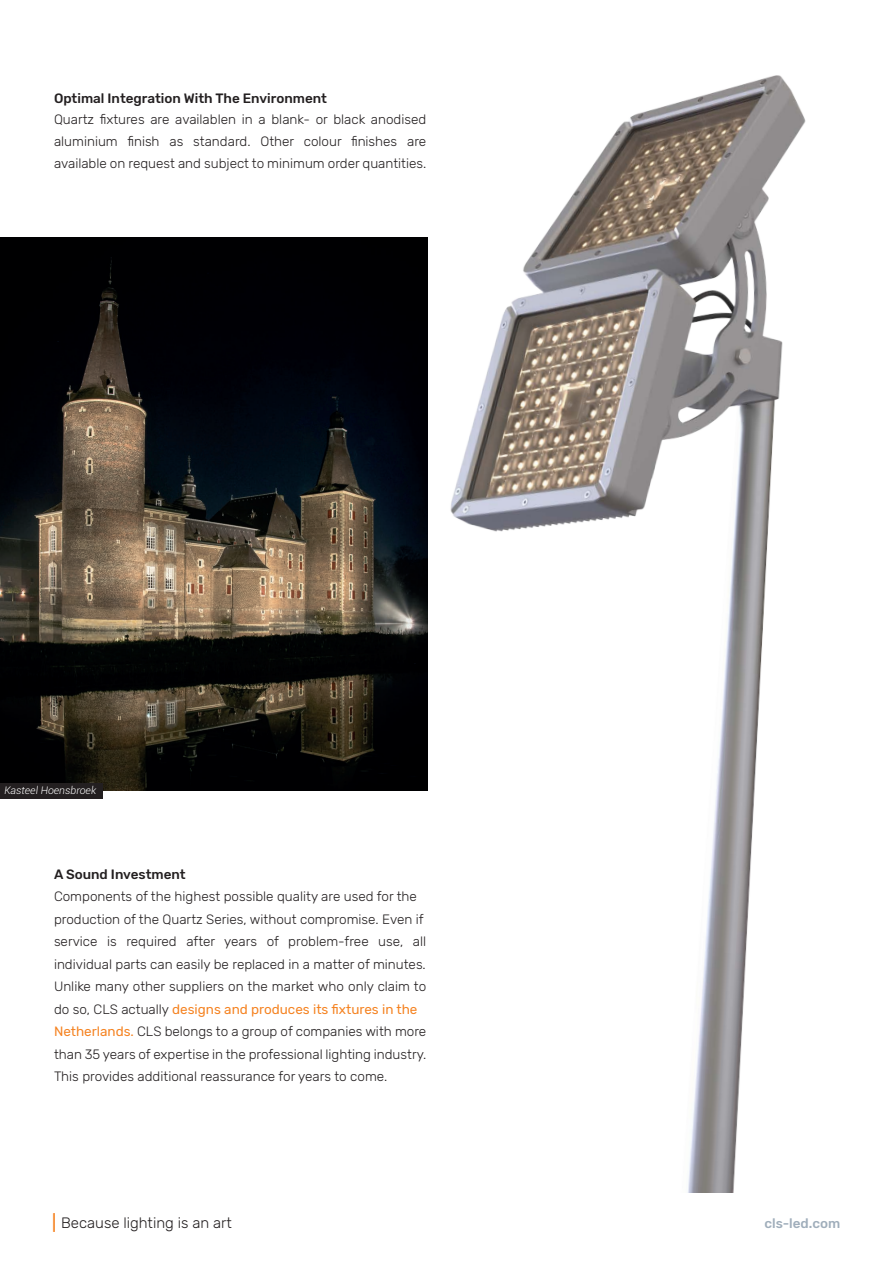
<style>
.page{position:relative;width:893px;height:1263px;background:#fff}
.page>*{position:absolute;margin:0;border:0;box-sizing:border-box;transform-origin:0 0}
.t1{font:300 27px "Rubik";color:#f58220}
.t2{font:300 15px "Rubik";color:#231f20}
.t3{font:300 13.5px/21.8px "Rubik";color:#231f20}
.t4{font:500 13.5px "Rubik";color:#231f20}
.t5{font:500 13.5px "Rubik";color:#a0aebb}
.t6{font:italic 300 10.5px "Roboto";color:#fff}
.s1{font-weight:400;color:#f58220}
</style>
<div class="page">
<img style="left:0;top:237px;width:427px;height:554px">
<div style="left:0;top:783px;width:102px;height:16px;background:#231f20"></div>
<img style="left:450px;top:75px;width:356px;height:1118px">
<p class="t4" style="left:54px;top:90px;width:275px">Optimal Integration With The Environment</p>
<p class="t3" style="left:54px;top:109px;width:374px;text-align:justify">Quartz fixtures are availablen in a blank- or black anodised aluminium finish as standard. Other colour finishes are available on request and subject to minimum order quantities.</p>
<p class="t6" style="left:4px;top:783px;width:93px">Kasteel Hoensbroek</p>
<p class="t4" style="left:54px;top:866px;width:133px">A Sound Investment</p>
<p class="t3" style="left:54px;top:886px;width:364px">Components of the highest possible quality are used for the</p>
<p class="t3" style="left:54px;top:908px;width:371px">production of the Quartz Series, without compromise. Even if</p>
<p class="t3" style="left:54px;top:931px;width:374px;line-height:22.5px">service is required after years of problem-free use, all individual parts can easily be replaced in a matter of minutes.</p>
<p class="t3" style="left:54px;top:976px;width:374px;line-height:22.5px">Unlike many other suppliers on the market who only claim to do so, CLS actually <span class="s1">designs and produces its fixtures in the</span></p>
<p class="t3" style="left:54px;top:1021px;width:374px"><span class="s1">Netherlands.</span> CLS belongs to a group of companies with more</p>
<p class="t3" style="left:54px;top:1043px;width:374px">than 35 years of expertise in the professional lighting industry.</p>
<p class="t3" style="left:54px;top:1066px;width:335px">This provides additional reassurance for years to come.</p>
<p class="t1" style="left:51px;top:1207px;width:8px">I</p>
<p class="t5" style="left:764px;top:1215px;width:78px">cls-led.com</p>
<p class="t2" style="left:61px;top:1214px;width:172px">Because lighting is an art</p>
</div>
